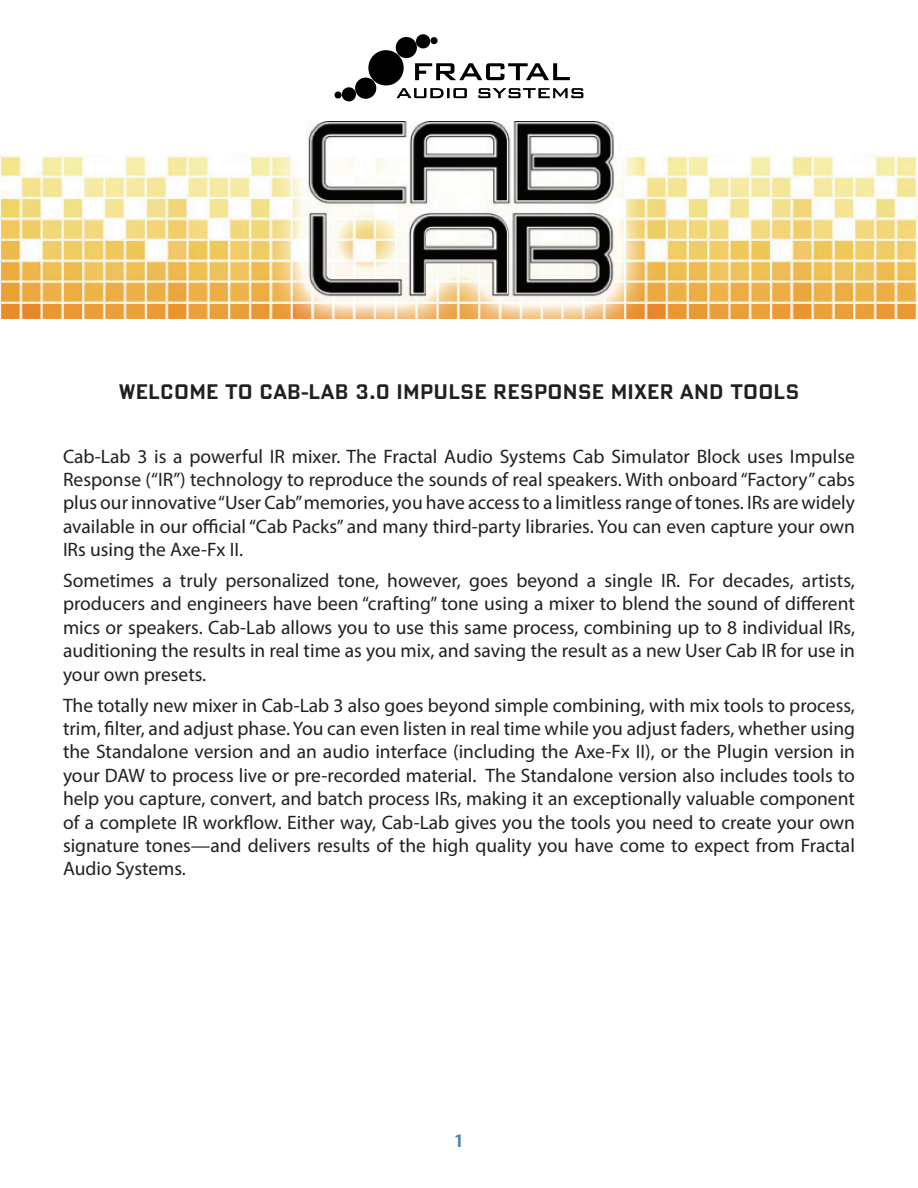
<style>
.page{position:relative;width:918px;height:1188px;background:#fff}
.page>*{position:absolute;margin:0;border:0;box-sizing:border-box;transform-origin:0 0}
.t1{font:700 condensed 21px "Bank Gothic Pro";letter-spacing:.01em;color:#231f20}
.t2{font:19.5px/23.4px "Myriad Pro";color:#231f20;text-align:justify}
.t3{font:700 condensed 18px "Bank Gothic Pro";color:#4384c3}
</style>
<div class="page">
<svg style="left:335px;top:34px;width:248px;height:67px"></svg>
<img style="left:1px;top:122px;width:917px;height:196px">
<h3 class="t1" style="left:119px;top:379px;width:682px">WELCOME TO CAB-LAB 3.0 IMPULSE RESPONSE MIXER AND TOOLS</h3>
<p class="t2" style="left:63px;top:444px;width:794px">Cab-Lab 3 is a powerful IR mixer. The Fractal Audio Systems Cab Simulator Block uses Impulse Response (“IR”) technology to reproduce the sounds of real speakers. With onboard “Factory” cabs plus our innovative “User Cab” memories, you have access to a limitless range of tones. IRs are widely available in our official “Cab Packs” and many third-party libraries. You can even capture your own IRs using the Axe-Fx II.</p>
<p class="t2" style="left:63px;top:568px;width:794px">Sometimes a truly personalized tone, however, goes beyond a single IR. For decades, artists, producers and engineers have been “crafting” tone using a mixer to blend the sound of different mics or speakers. Cab-Lab allows you to use this same process, combining up to 8 individual IRs, auditioning the results in real time as you mix, and saving the result as a new User Cab IR for use in your own presets.</p>
<p class="t2" style="left:63px;top:693px;width:794px">The totally new mixer in Cab-Lab 3 also goes beyond simple combining, with mix tools to process, trim, filter, and adjust phase. You can even listen in real time while you adjust faders, whether using the Standalone version and an audio interface (including the Axe-Fx II), or the Plugin version in your DAW to process live or pre-recorded material. The Standalone version also includes tools to help you capture, convert, and batch process IRs, making it an exceptionally valuable component of a complete IR workflow. Either way, Cab-Lab gives you the tools you need to create your own signature tones—and delivers results of the high quality you have come to expect from Fractal Audio Systems.</p>
<h2 class="t3" style="left:453px;top:1130px;width:14px">1</h2>
</div>
